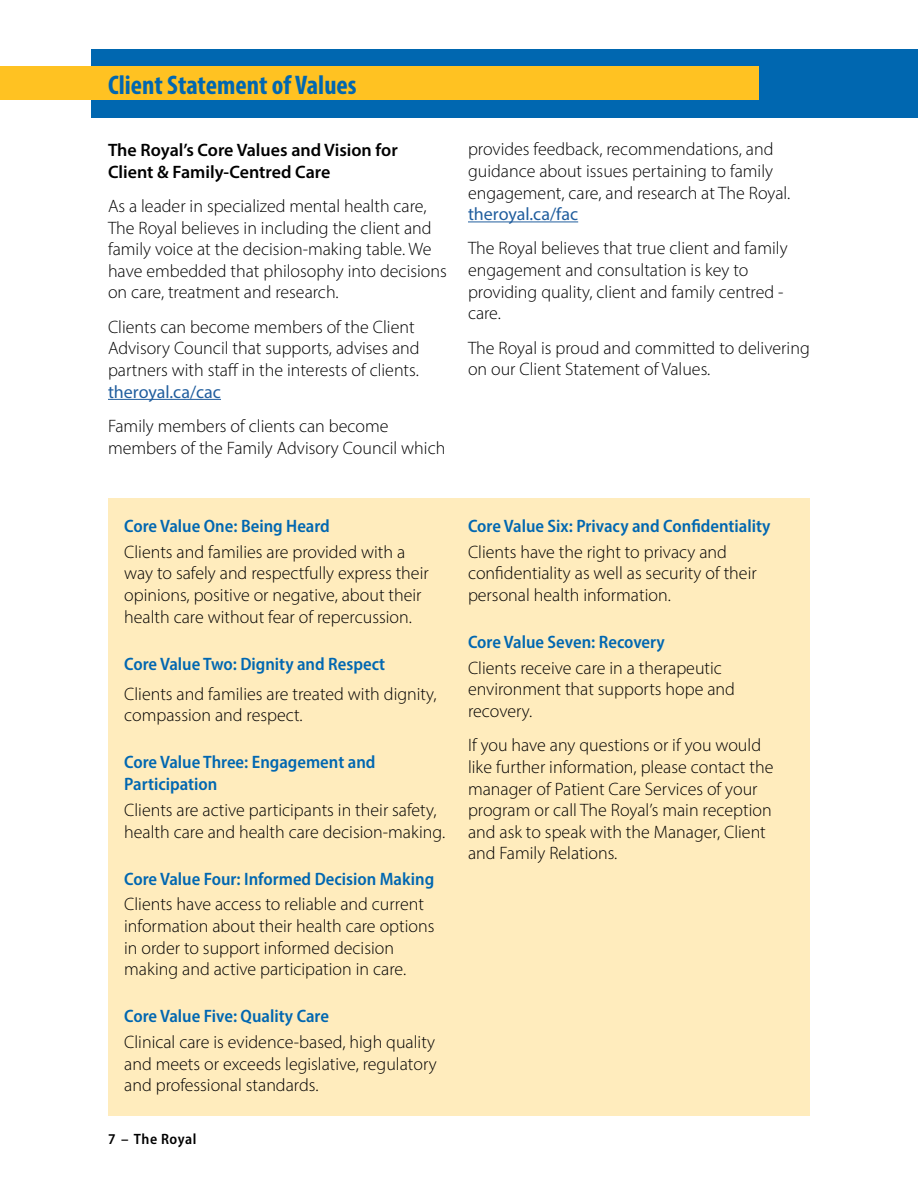
<style>
.page{position:relative;width:918px;height:1188px;background:#fff}
.page>*{position:absolute;margin:0;border:0;box-sizing:border-box;transform-origin:0 0}
.t1{font:700 condensed 27px "Myriad Pro";color:#0067b1}
.t2{font:300 18px/21.6px "Myriad Pro";color:#000}
.t3{font:600 semi-condensed 18px/21.6px "Myriad Pro";color:#0067b1}
.t4{font:600 18px/21.6px "Myriad Pro";color:#000}
.t5{font:18px "Myriad Pro";color:#215e9e}
.t6{font:600 semi-condensed 15px "Myriad Pro";letter-spacing:.03em;color:#000}
</style>
<div class="page">
<div style="left:92px;top:49px;width:826px;height:69px;background:#0067b0"></div>
<div style="left:0;top:67px;width:758px;height:33px;background:#ffc222"></div>
<hr style="left:108px;top:399px;width:113px;height:1px;background:#215e9e">
<hr style="left:468px;top:221px;width:110px;height:1px;background:#215e9e">
<div style="left:108px;top:499px;width:702px;height:617px;background:#ffecbd"></div>
<h1 class="t1" style="left:108px;top:68px;width:250px">Client Statement of Values</h1>
<p class="t4" style="left:108px;top:139px;width:291px">The Royal’s Core Values and Vision for<br>Client &amp; Family-Centred Care</p>
<p class="t2" style="left:108px;top:195px;width:340px">As a leader in specialized mental health care, The Royal believes in including the client and family voice at the decision-making table. We have embedded that philosophy into decisions on care, treatment and research.</p>
<p class="t2" style="left:108px;top:316px;width:313px">Clients can become members of the Client<br>Advisory Council that supports, advises and partners with staff in the interests of clients.</p>
<p class="t5" style="left:108px;top:380px;width:115px">theroyal.ca/cac</p>
<p class="t2" style="left:108px;top:415px;width:339px">Family members of clients can become members of the Family Advisory Council which</p>
<p class="t2" style="left:468px;top:138px;width:324px">provides feedback, recommendations, and guidance about issues pertaining to family engagement, care, and research at The Royal.</p>
<p class="t5" style="left:468px;top:203px;width:112px">theroyal.ca/fac</p>
<p class="t2" style="left:468px;top:238px;width:321px">The Royal believes that true client and family engagement and consultation is key to providing quality, client and family centred - care.</p>
<p class="t2" style="left:468px;top:337px;width:343px">The Royal is proud and committed to delivering on our Client Statement of Values.</p>
<p class="t3" style="left:124px;top:515px;width:207px">Core Value One: Being Heard</p>
<p class="t2" style="left:124px;top:541px;width:306px">Clients and families are provided with a way to safely and respectfully express their opinions, positive or negative, about their health care without fear of repercussion.</p>
<p class="t3" style="left:124px;top:652px;width:263px">Core Value Two: Dignity and Respect</p>
<p class="t2" style="left:124px;top:683px;width:314px">Clients and families are treated with dignity, compassion and respect.</p>
<p class="t3" style="left:124px;top:751px;width:253px">Core Value Three: Engagement and<br>Participation</p>
<p class="t2" style="left:124px;top:799px;width:322px">Clients are active participants in their safety, health care and health care decision-making.</p>
<p class="t3" style="left:124px;top:867px;width:312px">Core Value Four: Informed Decision Making</p>
<p class="t2" style="left:124px;top:893px;width:312px">Clients have access to reliable and current information about their health care options in order to support informed decision making and active participation in care.</p>
<p class="t3" style="left:124px;top:1005px;width:206px">Core Value Five: Quality Care</p>
<p class="t2" style="left:124px;top:1031px;width:314px;text-align:justify">Clinical care is evidence-based, high quality and meets or exceeds legislative, regulatory and professional standards.</p>
<p class="t6" style="left:108px;top:1129px;width:90px">7 – The Royal</p>
<p class="t3" style="left:468px;top:515px;width:304px">Core Value Six: Privacy and Confidentiality</p>
<p class="t2" style="left:468px;top:541px;width:290px">Clients have the right to privacy and confidentiality as well as security of their personal health information.</p>
<p class="t3" style="left:468px;top:631px;width:198px">Core Value Seven: Recovery</p>
<p class="t2" style="left:468px;top:657px;width:269px">Clients receive care in a therapeutic environment that supports hope and recovery.</p>
<p class="t2" style="left:468px;top:734px;width:307px">If you have any questions or if you would like further information, please contact the manager of Patient Care Services of your program or call The Royal’s main reception and ask to speak with the Manager, Client and Family Relations.</p>
</div>
